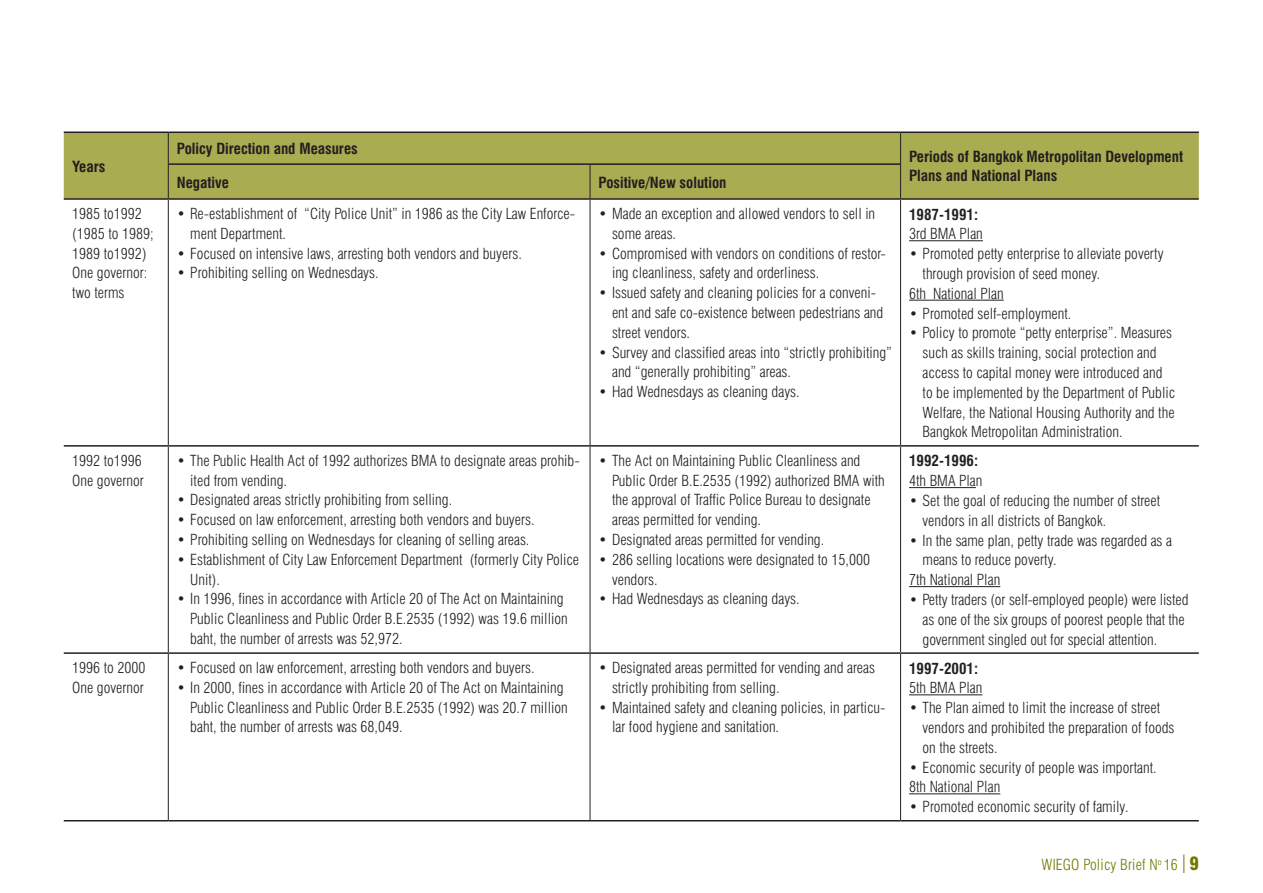
<style>
.page{position:relative;width:1263px;height:893px;background:#fff}
.page>*{position:absolute;margin:0;border:0;box-sizing:border-box;transform-origin:0 0}
.table_bullet{font:300 condensed 15px/19.8px "Swiss 721 BT";color:#231f20}
.table_body{font:300 condensed 15px/19.8px "Swiss 721 BT";color:#231f20}
.table_head{font:700 condensed 15px/19.5px "Swiss 721 BT";color:#231f20}
.table_body-2{font:700 condensed 15px "Swiss 721 BT";color:#231f20}
.t1{font:300 condensed 15px "Swiss 721 BT";letter-spacing:.01em;color:#747801}
.s1{font-size:24.75px}
.s2{font-weight:900;font-size:18px}
</style>
<div class="page">
<div style="left:64px;top:133px;width:1135px;height:65px;background:#aaac51"></div>
<hr style="left:168px;top:133px;width:1px;height:31px;background:#231f20">
<hr style="left:168px;top:164px;width:1px;height:34px;background:#231f20">
<hr style="left:168px;top:200px;width:1px;height:245px;background:#231f20">
<hr style="left:590px;top:200px;width:1px;height:245px;background:#231f20">
<hr style="left:900px;top:200px;width:1px;height:245px;background:#231f20">
<hr style="left:168px;top:447px;width:1px;height:205px;background:#231f20">
<hr style="left:590px;top:447px;width:1px;height:205px;background:#231f20">
<hr style="left:900px;top:447px;width:1px;height:205px;background:#231f20">
<hr style="left:168px;top:654px;width:1px;height:166px;background:#231f20">
<hr style="left:590px;top:654px;width:1px;height:166px;background:#231f20">
<hr style="left:900px;top:654px;width:1px;height:166px;background:#231f20">
<hr style="left:64px;top:820px;width:104px;height:1px;background:#231f20">
<hr style="left:168px;top:820px;width:422px;height:1px;background:#231f20">
<hr style="left:590px;top:820px;width:310px;height:1px;background:#231f20">
<hr style="left:900px;top:820px;width:299px;height:1px;background:#231f20">
<hr style="left:64px;top:131px;width:104px;height:2px;background:#231f20">
<hr style="left:168px;top:131px;width:422px;height:2px;background:#231f20">
<hr style="left:590px;top:131px;width:310px;height:2px;background:#231f20">
<hr style="left:900px;top:131px;width:299px;height:2px;background:#231f20">
<hr style="left:169px;top:163px;width:421px;height:2px;background:#231f20">
<hr style="left:590px;top:163px;width:310px;height:2px;background:#231f20">
<hr style="left:64px;top:198px;width:104px;height:2px;background:#231f20">
<hr style="left:168px;top:198px;width:422px;height:2px;background:#231f20">
<hr style="left:590px;top:198px;width:310px;height:2px;background:#231f20">
<hr style="left:900px;top:198px;width:299px;height:2px;background:#231f20">
<hr style="left:64px;top:445px;width:104px;height:2px;background:#231f20">
<hr style="left:168px;top:445px;width:422px;height:2px;background:#231f20">
<hr style="left:590px;top:445px;width:310px;height:2px;background:#231f20">
<hr style="left:900px;top:445px;width:299px;height:2px;background:#231f20">
<hr style="left:64px;top:652px;width:104px;height:2px;background:#231f20">
<hr style="left:168px;top:652px;width:422px;height:2px;background:#231f20">
<hr style="left:590px;top:652px;width:310px;height:2px;background:#231f20">
<hr style="left:900px;top:652px;width:299px;height:2px;background:#231f20">
<hr style="left:900px;top:133px;width:1px;height:31px;background:#231f20">
<hr style="left:590px;top:165px;width:1px;height:33px;background:#231f20">
<hr style="left:900px;top:164px;width:1px;height:34px;background:#231f20">
<hr style="left:909px;top:240px;width:74px;height:1px;background:#231f20">
<hr style="left:909px;top:300px;width:95px;height:1px;background:#231f20">
<hr style="left:909px;top:487px;width:67px;height:1px;background:#231f20">
<hr style="left:909px;top:586px;width:91px;height:1px;background:#231f20">
<hr style="left:909px;top:694px;width:73px;height:1px;background:#231f20">
<hr style="left:909px;top:793px;width:91px;height:1px;background:#231f20">
<p class="table_head" style="left:72px;top:156px;width:35px">Years</p>
<p class="table_head" style="left:177px;top:139px;width:182px">Policy Direction and Measures</p>
<p class="table_head" style="left:177px;top:172px;width:54px">Negative</p>
<p class="table_head" style="left:598px;top:172px;width:129px">Positive/New solution</p>
<p class="table_head" style="left:909px;top:147px;width:275px">Periods of Bangkok Metropolitan Development<br>Plans and National Plans</p>
<p class="table_body" style="left:72px;top:204px;width:71px">1985 to1992</p>
<p class="table_body" style="left:72px;top:223px;width:83px">(1985 to 1989;</p>
<p class="table_body" style="left:72px;top:243px;width:76px">1989 to1992)</p>
<p class="table_body" style="left:72px;top:263px;width:77px">One governor: two terms</p>
<p class="table_bullet" style="left:190px;top:204px;width:386px;text-indent:-14px">• Re-establishment of “City Police Unit” in 1986 as the City Law Enforce&shy;ment Department.</p>
<p class="table_bullet" style="left:177px;top:243px;width:347px">• Focused on intensive laws, arresting both vendors and buyers.</p>
<p class="table_bullet" style="left:177px;top:263px;width:203px">• Prohibiting selling on Wednesdays.</p>
<p class="table_bullet" style="left:612px;top:204px;width:265px;text-indent:-14px">• Made an exception and allowed vendors to sell in some areas.</p>
<p class="table_bullet" style="left:612px;top:243px;width:275px;text-indent:-14px">• Compromised with vendors on conditions of restor&shy;ing cleanliness, safety and orderliness.</p>
<p class="table_bullet" style="left:612px;top:283px;width:273px;text-indent:-14px">• Issued safety and cleaning policies for a conveni&shy;ent and safe co-existence between pedestrians and street vendors.</p>
<p class="table_bullet" style="left:612px;top:342px;width:281px;text-indent:-14px">• Survey and classified areas into “strictly prohibiting” and “generally prohibiting” areas.</p>
<p class="table_bullet" style="left:598px;top:382px;width:203px">• Had Wednesdays as cleaning days.</p>
<p class="table_body-2" style="left:909px;top:205px;width:71px">1987-1991:</p>
<p class="table_body" style="left:909px;top:224px;width:75px">3rd BMA Plan</p>
<p class="table_bullet" style="left:922px;top:244px;width:243px;text-indent:-14px">• Promoted petty enterprise to alleviate poverty through provision of seed money.</p>
<p class="table_body" style="left:909px;top:283px;width:96px">6th National Plan</p>
<p class="table_bullet" style="left:909px;top:303px;width:164px">• Promoted self-employment.</p>
<p class="table_bullet" style="left:922px;top:323px;width:254px;text-indent:-14px">• Policy to promote “petty enterprise”. Measures such as skills training, social protection and access to capital money were introduced and to be implemented by the Department of Public Welfare, the National Housing Authority and the Bangkok Metropolitan Administration.</p>
<p class="table_body" style="left:72px;top:450px;width:71px">1992 to1996</p>
<p class="table_body" style="left:72px;top:470px;width:73px">One governor</p>
<p class="table_bullet" style="left:190px;top:450px;width:391px;text-indent:-14px">• The Public Health Act of 1992 authorizes BMA to designate areas prohib&shy;ited from vending.</p>
<p class="table_bullet" style="left:177px;top:490px;width:277px">• Designated areas strictly prohibiting from selling.</p>
<p class="table_bullet" style="left:177px;top:510px;width:359px">• Focused on law enforcement, arresting both vendors and buyers.</p>
<p class="table_bullet" style="left:177px;top:530px;width:354px">• Prohibiting selling on Wednesdays for cleaning of selling areas.</p>
<p class="table_bullet" style="left:190px;top:549px;width:390px;text-indent:-14px">• Establishment of City Law Enforcement Department (formerly City Police<br>Unit).</p>
<p class="table_bullet" style="left:190px;top:589px;width:379px;text-indent:-14px">• In 1996, fines in accordance with Article 20 of The Act on Maintaining<br>Public Cleanliness and Public Order B.E.2535 (1992) was 19.6 million baht, the number of arrests was 52,972.</p>
<p class="table_bullet" style="left:612px;top:450px;width:274px;text-indent:-14px">• The Act on Maintaining Public Cleanliness and Public Order B.E.2535 (1992) authorized BMA with the approval of Traffic Police Bureau to designate areas permitted for vending.</p>
<p class="table_bullet" style="left:598px;top:530px;width:227px">• Designated areas permitted for vending.</p>
<p class="table_bullet" style="left:612px;top:549px;width:259px;text-indent:-14px">• 286 selling locations were designated to 15,000 vendors.</p>
<p class="table_bullet" style="left:598px;top:589px;width:203px">• Had Wednesdays as cleaning days.</p>
<p class="table_body-2" style="left:909px;top:452px;width:71px">1992-1996:</p>
<p class="table_body" style="left:909px;top:471px;width:75px">4th BMA Plan</p>
<p class="table_bullet" style="left:922px;top:491px;width:239px;text-indent:-14px">• Set the goal of reducing the number of street vendors in all districts of Bangkok.</p>
<p class="table_bullet" style="left:922px;top:530px;width:251px;text-indent:-14px">• In the same plan, petty trade was regarded as a means to reduce poverty.</p>
<p class="table_body" style="left:909px;top:570px;width:93px">7th National Plan</p>
<p class="table_bullet" style="left:922px;top:590px;width:267px;text-indent:-14px">• Petty traders (or self-employed people) were listed as one of the six groups of poorest people that the government singled out for special attention.</p>
<p class="table_body" style="left:72px;top:658px;width:75px">1996 to 2000</p>
<p class="table_body" style="left:72px;top:677px;width:73px">One governor</p>
<p class="table_bullet" style="left:177px;top:658px;width:359px">• Focused on law enforcement, arresting both vendors and buyers.</p>
<p class="table_bullet" style="left:190px;top:677px;width:379px;text-indent:-14px">• In 2000, fines in accordance with Article 20 of The Act on Maintaining<br>Public Cleanliness and Public Order B.E.2535 (1992) was 20.7 million baht, the number of arrests was 68,049.</p>
<p class="table_bullet" style="left:612px;top:658px;width:264px;text-indent:-14px">• Designated areas permitted for vending and areas strictly prohibiting from selling.</p>
<p class="table_bullet" style="left:612px;top:697px;width:275px;text-indent:-14px">• Maintained safety and cleaning policies, in particu&shy;lar food hygiene and sanitation.</p>
<p class="table_body-2" style="left:909px;top:659px;width:71px">1997-2001:</p>
<p class="table_body" style="left:909px;top:678px;width:75px">5th BMA Plan</p>
<p class="table_bullet" style="left:922px;top:698px;width:253px;text-indent:-14px">• The Plan aimed to limit the increase of street vendors and prohibited the preparation of foods on the streets.</p>
<p class="table_bullet" style="left:909px;top:757px;width:249px">• Economic security of people was important.</p>
<p class="table_body" style="left:909px;top:777px;width:93px">8th National Plan</p>
<p class="table_bullet" style="left:909px;top:797px;width:221px">• Promoted economic security of family.</p>
<p class="t1" style="left:1042px;top:856px;width:159px">WIEGO Policy Brief N<sup>o</sup> 16 <span class="s1">I</span> <span class="s2">9</span></p>
</div>
